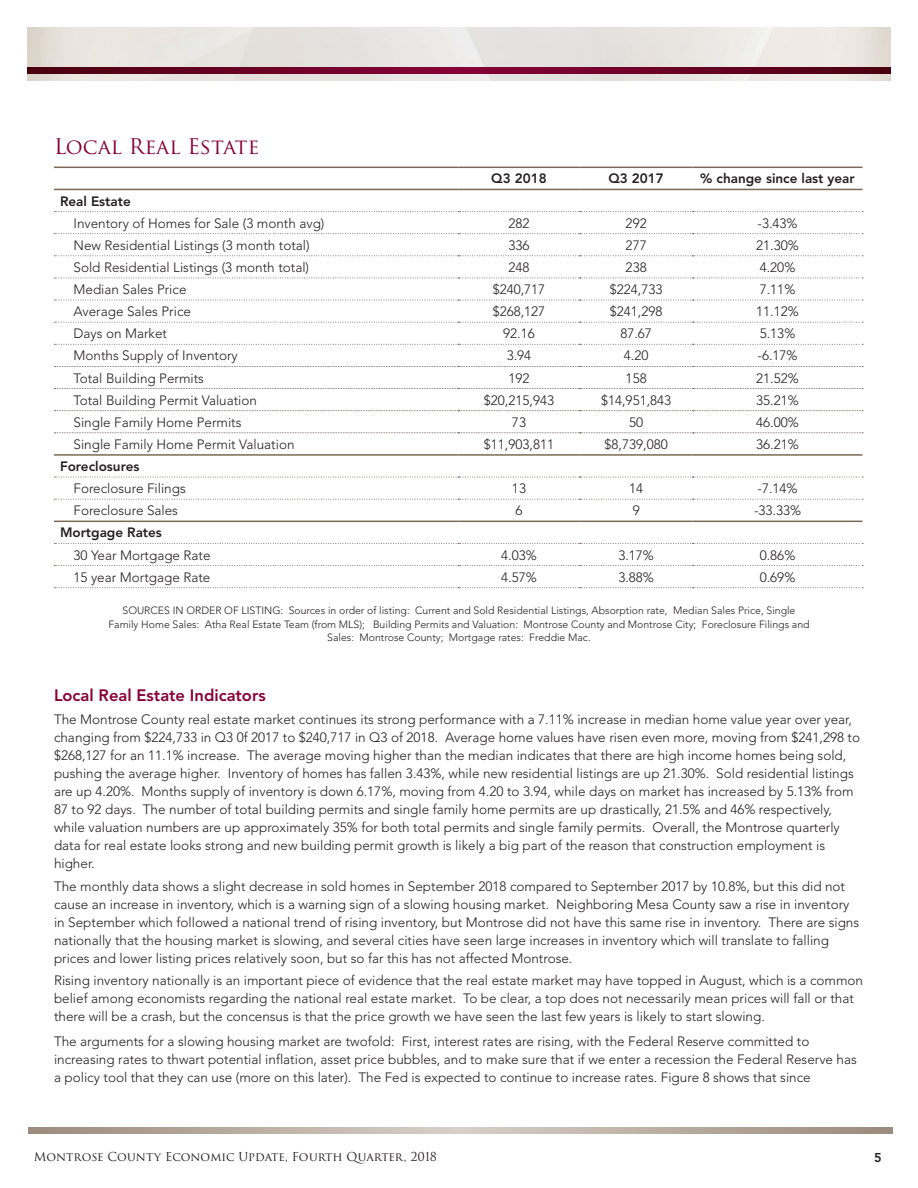
<style>
.page{position:relative;width:918px;height:1188px;background:#fff}
.page>*{position:absolute;margin:0;border:0;box-sizing:border-box;transform-origin:0 0}
.t1{font:21px "Trajan Pro";color:#860037}
.t2{font:800 16.5px "Avenir";color:#860037}
.t3{font:300 13.5px/18px "Avenir";color:#231f20}
.t4{font:800 13.5px "Avenir";color:#231f20}
.t5{font:800 12.75px "Avenir";color:#231f20}
.t6{font:12px "Trajan Pro 3";color:#231f20}
.t7{font:300 10.5px/13.5px "Avenir";color:#231f20;text-align:center}
</style>
<div class="page">
<img style="left:27px;top:27px;width:864px;height:54px">
<svg style="left:27px;top:68px;width:864px;height:6px;background:#680023"></svg>
<svg style="left:28px;top:1128px;width:864px;height:6px;background:#b8ada1"></svg>
<hr style="left:54px;top:167px;width:404px;height:1px;background:#7c6954">
<hr style="left:458px;top:167px;width:122px;height:1px;background:#7c6954">
<hr style="left:580px;top:167px;width:113px;height:1px;background:#7c6954">
<hr style="left:693px;top:167px;width:169px;height:1px;background:#7c6954">
<hr style="left:54px;top:189px;width:404px;height:1px;background:#7c6954">
<hr style="left:458px;top:189px;width:122px;height:1px;background:#7c6954">
<hr style="left:580px;top:189px;width:113px;height:1px;background:#7c6954">
<hr style="left:693px;top:189px;width:169px;height:1px;background:#7c6954">
<svg style="left:54px;top:211px;width:809px;height:1px"></svg>
<svg style="left:54px;top:233px;width:809px;height:1px"></svg>
<svg style="left:54px;top:255px;width:809px;height:1px"></svg>
<svg style="left:54px;top:278px;width:809px;height:1px"></svg>
<svg style="left:54px;top:300px;width:809px;height:1px"></svg>
<svg style="left:54px;top:322px;width:809px;height:1px"></svg>
<svg style="left:54px;top:565px;width:809px;height:1px"></svg>
<svg style="left:54px;top:587px;width:809px;height:1px"></svg>
<svg style="left:54px;top:499px;width:809px;height:1px"></svg>
<hr style="left:54px;top:521px;width:404px;height:1px;background:#7c6954">
<hr style="left:458px;top:521px;width:122px;height:1px;background:#7c6954">
<hr style="left:580px;top:521px;width:113px;height:1px;background:#7c6954">
<hr style="left:693px;top:521px;width:169px;height:1px;background:#7c6954">
<svg style="left:54px;top:543px;width:809px;height:1px"></svg>
<hr style="left:54px;top:454px;width:404px;height:2px;background:#7c6954">
<hr style="left:458px;top:454px;width:122px;height:2px;background:#7c6954">
<hr style="left:580px;top:454px;width:113px;height:2px;background:#7c6954">
<hr style="left:693px;top:454px;width:169px;height:2px;background:#7c6954">
<svg style="left:54px;top:477px;width:809px;height:1px"></svg>
<svg style="left:54px;top:344px;width:809px;height:1px"></svg>
<svg style="left:54px;top:366px;width:809px;height:1px"></svg>
<svg style="left:54px;top:388px;width:809px;height:1px"></svg>
<svg style="left:54px;top:410px;width:809px;height:1px"></svg>
<svg style="left:54px;top:432px;width:809px;height:1px"></svg>
<h1 class="t1" style="left:54px;top:133px;width:207px">Local Real Estate</h1>
<p class="t4" style="left:491px;top:171px;width:57px">Q3 2018</p>
<p class="t4" style="left:608px;top:171px;width:57px">Q3 2017</p>
<p class="t4" style="left:700px;top:171px;width:156px">% change since last year</p>
<p class="t4" style="left:60px;top:193px;width:72px">Real Estate</p>
<p class="t3" style="left:74px;top:214px;width:252px">Inventory of Homes for Sale (3 month avg)</p>
<p class="t3" style="left:508px;top:214px;width:23px">282</p>
<p class="t3" style="left:626px;top:214px;width:23px">292</p>
<p class="t3" style="left:758px;top:214px;width:42px">-3.43%</p>
<p class="t3" style="left:74px;top:236px;width:238px">New Residential Listings (3 month total)</p>
<p class="t3" style="left:508px;top:236px;width:23px">336</p>
<p class="t3" style="left:626px;top:236px;width:23px">277</p>
<p class="t3" style="left:756px;top:236px;width:44px">21.30%</p>
<p class="t3" style="left:74px;top:258px;width:237px">Sold Residential Listings (3 month total)</p>
<p class="t3" style="left:508px;top:258px;width:23px">248</p>
<p class="t3" style="left:626px;top:258px;width:23px">238</p>
<p class="t3" style="left:760px;top:258px;width:37px">4.20%</p>
<p class="t3" style="left:74px;top:280px;width:115px">Median Sales Price</p>
<p class="t3" style="left:493px;top:280px;width:54px">$240,717</p>
<p class="t3" style="left:610px;top:280px;width:54px">$224,733</p>
<p class="t3" style="left:760px;top:280px;width:37px">7.11%</p>
<p class="t3" style="left:74px;top:303px;width:119px">Average Sales Price</p>
<p class="t3" style="left:493px;top:303px;width:54px">$268,127</p>
<p class="t3" style="left:610px;top:303px;width:54px">$241,298</p>
<p class="t3" style="left:756px;top:303px;width:44px">11.12%</p>
<p class="t3" style="left:74px;top:325px;width:95px">Days on Market</p>
<p class="t3" style="left:503px;top:325px;width:33px">92.16</p>
<p class="t3" style="left:620px;top:325px;width:33px">87.67</p>
<p class="t3" style="left:760px;top:325px;width:37px">5.13%</p>
<p class="t3" style="left:74px;top:347px;width:166px">Months Supply of Inventory</p>
<p class="t3" style="left:507px;top:347px;width:26px">3.94</p>
<p class="t3" style="left:624px;top:347px;width:26px">4.20</p>
<p class="t3" style="left:758px;top:347px;width:42px">-6.17%</p>
<p class="t3" style="left:74px;top:369px;width:132px">Total Building Permits</p>
<p class="t3" style="left:508px;top:369px;width:23px">192</p>
<p class="t3" style="left:626px;top:369px;width:23px">158</p>
<p class="t3" style="left:756px;top:369px;width:44px">21.52%</p>
<p class="t3" style="left:74px;top:391px;width:185px">Total Building Permit Valuation</p>
<p class="t3" style="left:484px;top:391px;width:72px">$20,215,943</p>
<p class="t3" style="left:601px;top:391px;width:72px">$14,951,843</p>
<p class="t3" style="left:756px;top:391px;width:44px">35.21%</p>
<p class="t3" style="left:74px;top:413px;width:170px">Single Family Home Permits</p>
<p class="t3" style="left:512px;top:413px;width:16px">73</p>
<p class="t3" style="left:629px;top:413px;width:16px">50</p>
<p class="t3" style="left:756px;top:413px;width:44px">46.00%</p>
<p class="t3" style="left:74px;top:435px;width:223px">Single Family Home Permit Valuation</p>
<p class="t3" style="left:484px;top:435px;width:72px">$11,903,811</p>
<p class="t3" style="left:605px;top:435px;width:65px">$8,739,080</p>
<p class="t3" style="left:756px;top:435px;width:44px">36.21%</p>
<p class="t4" style="left:60px;top:458px;width:81px">Foreclosures</p>
<p class="t3" style="left:74px;top:480px;width:114px">Foreclosure Filings</p>
<p class="t3" style="left:512px;top:480px;width:16px">13</p>
<p class="t3" style="left:629px;top:480px;width:16px">14</p>
<p class="t3" style="left:758px;top:480px;width:42px">-7.14%</p>
<p class="t3" style="left:74px;top:502px;width:106px">Foreclosure Sales</p>
<p class="t3" style="left:515px;top:502px;width:9px">6</p>
<p class="t3" style="left:633px;top:502px;width:9px">9</p>
<p class="t3" style="left:754px;top:502px;width:49px">-33.33%</p>
<p class="t4" style="left:60px;top:525px;width:103px">Mortgage Rates</p>
<p class="t3" style="left:74px;top:546px;width:139px">30 Year Mortgage Rate</p>
<p class="t3" style="left:501px;top:546px;width:37px">4.03%</p>
<p class="t3" style="left:618px;top:546px;width:37px">3.17%</p>
<p class="t3" style="left:760px;top:546px;width:37px">0.86%</p>
<p class="t3" style="left:74px;top:568px;width:138px">15 year Mortgage Rate</p>
<p class="t3" style="left:501px;top:568px;width:37px">4.57%</p>
<p class="t3" style="left:618px;top:568px;width:37px">3.88%</p>
<p class="t3" style="left:760px;top:568px;width:37px">0.69%</p>
<p class="t7" style="left:108px;top:604px;width:703px">SOURCES IN ORDER OF LISTING: Sources in order of listing: Current and Sold Residential Listings, Absorption rate, Median Sales Price, Single<br>Family Home Sales: Atha Real Estate Team (from MLS); Building Permits and Valuation: Montrose County and Montrose City; Foreclosure Filings and<br>Sales: Montrose County; Mortgage rates: Freddie Mac.</p>
<p class="t2" style="left:54px;top:685px;width:213px">Local Real Estate Indicators</p>
<p class="t3" style="left:54px;top:710px;width:808px">The Montrose County real estate market continues its strong performance with a 7.11% increase in median home value year over year, changing from $224,733 in Q3 0f 2017 to $240,717 in Q3 of 2018. Average home values have risen even more, moving from $241,298 to $268,127 for an 11.1% increase. The average moving higher than the median indicates that there are high income homes being sold, pushing the average higher. Inventory of homes has fallen 3.43%, while new residential listings are up 21.30%. Sold residential listings are up 4.20%. Months supply of inventory is down 6.17%, moving from 4.20 to 3.94, while days on market has increased by 5.13% from 87 to 92 days. The number of total building permits and single family home permits are up drastically, 21.5% and 46% respectively, while valuation numbers are up approximately 35% for both total permits and single family permits. Overall, the Montrose quarterly data for real estate looks strong and new building permit growth is likely a big part of the reason that construction employment is higher.</p>
<p class="t3" style="left:54px;top:877px;width:807px">The monthly data shows a slight decrease in sold homes in September 2018 compared to September 2017 by 10.8%, but this did not cause an increase in inventory, which is a warning sign of a slowing housing market. Neighboring Mesa County saw a rise in inventory in September which followed a national trend of rising inventory, but Montrose did not have this same rise in inventory. There are signs nationally that the housing market is slowing, and several cities have seen large increases in inventory which will translate to falling prices and lower listing prices relatively soon, but so far this has not affected Montrose.</p>
<p class="t3" style="left:54px;top:972px;width:811px">Rising inventory nationally is an important piece of evidence that the real estate market may have topped in August, which is a common belief among economists regarding the national real estate market. To be clear, a top does not necessarily mean prices will fall or that there will be a crash, but the concensus is that the price growth we have seen the last few years is likely to start slowing.</p>
<p class="t3" style="left:54px;top:1033px;width:804px">The arguments for a slowing housing market are twofold: First, interest rates are rising, with the Federal Reserve committed to increasing rates to thwart potential inflation, asset price bubbles, and to make sure that if we enter a recession the Federal Reserve has a policy tool that they can use (more on this later). The Fed is expected to continue to increase rates. Figure 8 shows that since</p>
<p class="t6" style="left:34px;top:1148px;width:405px">Montrose County Economic Update, Fourth Quarter, 2018</p>
<p class="t5" style="left:874px;top:1150px;width:9px">5</p>
</div>
